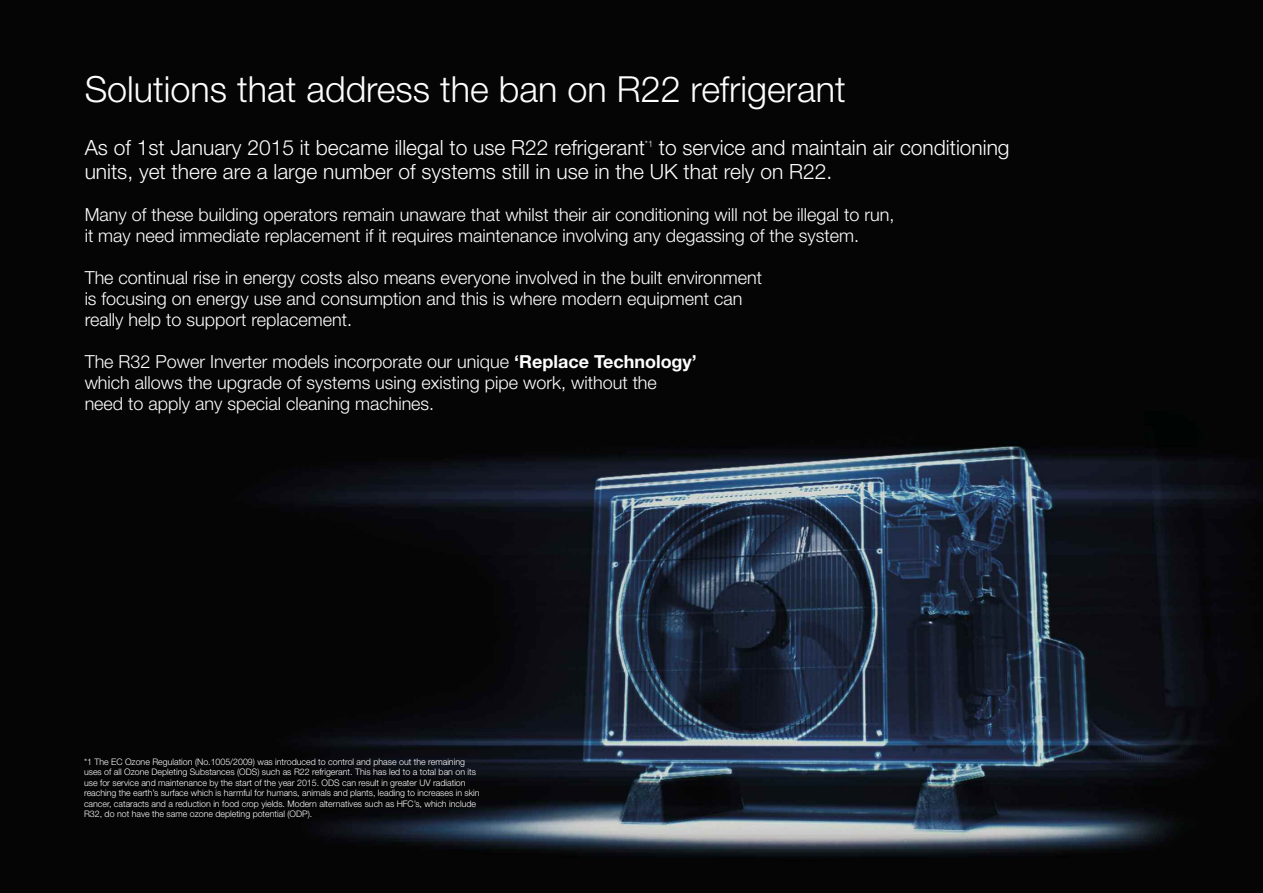
<style>
.page{position:relative;width:1263px;height:893px;background:#fff}
.page>*{position:absolute;margin:0;border:0;box-sizing:border-box;transform-origin:0 0}
.t1{font:300 36px "Helvetica Neue";color:#fefefe}
.t2{font:300 21px/24px "Helvetica Neue";color:#fefefe}
.t3{font:300 18px/21px "Helvetica Neue";color:#fefefe}
.t4{font:300 9px/10.5px "Helvetica Neue";color:#fefefe}
.s1{font-weight:700}
</style>
<div class="page">
<img style="left:0;top:0;width:1263px;height:893px">
<h1 class="t1" style="left:85px;top:60px;width:763px">Solutions that address the ban on R22 refrigerant</h1>
<p class="t2" style="left:85px;top:134px;width:562px">As of 1st January 2015 it became illegal to use R22 refrigerant</p>
<p class="t4" style="left:645px;top:138px;width:10px">*1</p>
<p class="t2" style="left:85px;top:134px;width:926px;text-indent:574px">to service and maintain air conditioning units, yet there are a large number of systems still in use in the UK that rely on R22.</p>
<p class="t3" style="left:85px;top:202px;width:811px">Many of these building operators remain unaware that whilst their air conditioning will not be illegal to run, it may need immediate replacement if it requires maintenance involving any degassing of the system.</p>
<p class="t3" style="left:85px;top:265px;width:679px">The continual rise in energy costs also means everyone involved in the built environment is focusing on energy use and consumption and this is where modern equipment can really help to support replacement.</p>
<p class="t3" style="left:85px;top:349px;width:614px">The R32 Power Inverter models incorporate our unique <span class="s1">‘Replace Technology’ </span>which allows the upgrade of systems using existing pipe work, without the need to apply any special cleaning machines.</p>
<p class="t4" style="left:84px;top:755px;width:397px">*1 The EC Ozone Regulation (No.1005/2009) was introduced to control and phase out the remaining uses of all Ozone Depleting Substances (ODS) such as R22 refrigerant. This has led to a total ban on its use for service and maintenance by the start of the year 2015. ODS can result in greater UV radiation reaching the earth’s surface which is harmful for humans, animals and plants, leading to increases in skin cancer, cataracts and a reduction in food crop yields. Modern alternatives such as HFC’s, which include R32, do not have the same ozone depleting potential (ODP).</p>
</div>
